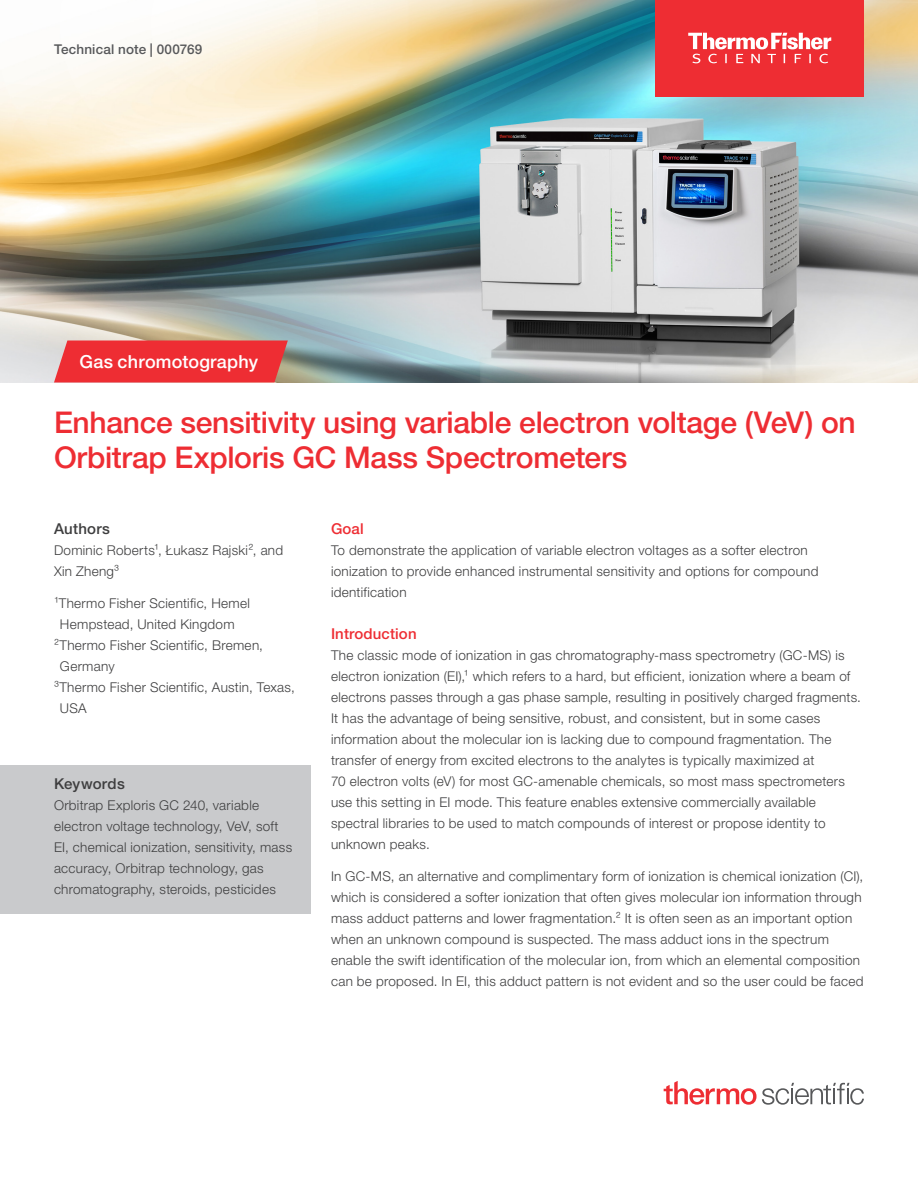
<style>
.page{position:relative;width:918px;height:1188px;background:#fff}
.page>*{position:absolute;margin:0;border:0;box-sizing:border-box;transform-origin:0 0}
.t1{font:500 30px/34.5px "Helvetica Neue LTW1 G";letter-spacing:-.01em;color:#ee2d33}
.t2{font:500 18px "Helvetica Neue LTW1 G";letter-spacing:.015em;color:#fff}
.t3{font:500 15px "Helvetica Neue LTW1 G";letter-spacing:.01em;color:#ee2d33}
.t4{font:500 15px "Helvetica Neue LTW1 G";letter-spacing:.02em;color:#3e3e3f}
.t5{font:300 13.5px/21px "Helvetica Neue LTW1 G";letter-spacing:.02em;color:#3e3e3f}
.t6{font:500 13.5px "Helvetica Neue LTW1 G";letter-spacing:.015em;color:#57585a}
</style>
<div class="page">
<img style="left:0;top:0;width:918px;height:382px">
<div style="left:0;top:765px;width:310px;height:149px;background:#c9cacc"></div>
<svg style="left:54px;top:340px;width:234px;height:42px;background:#eb373b"></svg>
<div style="left:656px;top:0;width:208px;height:96px;background:#ee2d33"></div>
<svg style="left:688px;top:33px;width:143px;height:30px"></svg>
<svg style="left:664px;top:1081px;width:200px;height:24px"></svg>
<p class="t6" style="left:54px;top:41px;width:150px">Technical note | 000769</p>
<h2 class="t2" style="left:80px;top:351px;width:180px">Gas chromotography</h2>
<h1 class="t1" style="left:54px;top:405px;width:803px">Enhance sensitivity using variable electron voltage (VeV) on<br>Orbitrap Exploris GC Mass Spectrometers</h1>
<p class="t4" style="left:54px;top:520px;width:58px">Authors</p>
<p class="t5" style="left:54px;top:540px;width:231px">Dominic Roberts¹, Łukasz Rajski², and<br>Xin Zheng³</p>
<p class="t5" style="left:54px;top:592px;width:197px">¹Thermo Fisher Scientific, Hemel</p>
<p class="t5" style="left:60px;top:613px;width:176px">Hempstead, United Kingdom</p>
<p class="t5" style="left:54px;top:634px;width:211px">²Thermo Fisher Scientific, Bremen,</p>
<p class="t5" style="left:60px;top:655px;width:56px">Germany</p>
<p class="t5" style="left:54px;top:676px;width:242px">³Thermo Fisher Scientific, Austin, Texas,</p>
<p class="t5" style="left:60px;top:697px;width:28px">USA</p>
<p class="t4" style="left:54px;top:775px;width:72px">Keywords</p>
<p class="t5" style="left:54px;top:795px;width:240px">Orbitrap Exploris GC 240, variable electron voltage technology, VeV, soft EI, chemical ionization, sensitivity, mass accuracy, Orbitrap technology, gas chromatography, steroids, pesticides</p>
<p class="t3" style="left:331px;top:520px;width:34px">Goal</p>
<p class="t5" style="left:331px;top:540px;width:489px">To demonstrate the application of variable electron voltages as a softer electron ionization to provide enhanced instrumental sensitivity and options for compound identification</p>
<p class="t3" style="left:331px;top:625px;width:87px">Introduction</p>
<p class="t5" style="left:331px;top:645px;width:532px">The classic mode of ionization in gas chromatography-mass spectrometry (GC-MS) is electron ionization (EI),¹ which refers to a hard, but efficient, ionization where a beam of electrons passes through a gas phase sample, resulting in positively charged fragments.<br>It has the advantage of being sensitive, robust, and consistent, but in some cases information about the molecular ion is lacking due to compound fragmentation. The transfer of energy from excited electrons to the analytes is typically maximized at<br>70 electron volts (eV) for most GC-amenable chemicals, so most mass spectrometers use this setting in EI mode. This feature enables extensive commercially available spectral libraries to be used to match compounds of interest or propose identity to unknown peaks.</p>
<p class="t5" style="left:331px;top:865px;width:534px">In GC-MS, an alternative and complimentary form of ionization is chemical ionization (CI), which is considered a softer ionization that often gives molecular ion information through mass adduct patterns and lower fragmentation.² It is often seen as an important option when an unknown compound is suspected. The mass adduct ions in the spectrum enable the swift identification of the molecular ion, from which an elemental composition can be proposed. In EI, this adduct pattern is not evident and so the user could be faced</p>
</div>
